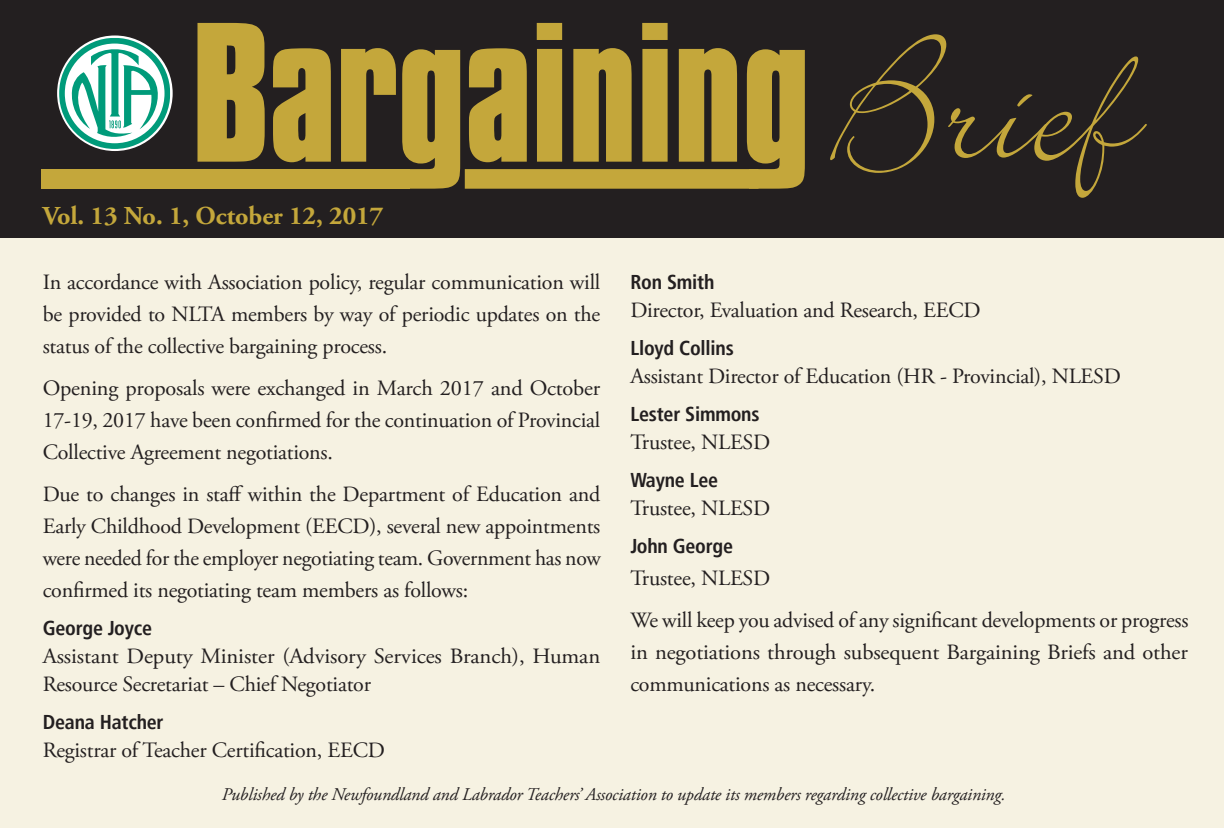
<style>
.page{position:relative;width:1224px;height:828px;background:#fff}
.page>*{position:absolute;margin:0;border:0;box-sizing:border-box;transform-origin:0 0}
.t1{font:208px "Compacta Bold Plain";letter-spacing:-.01em;color:#c4a73b}
.t2{font:700 26px "Adobe Garamond Pro";color:#c4a73b}
.t3{font:22px/32px "Adobe Garamond Pro";letter-spacing:-.01em;color:#231f20;text-align:justify}
.t4{font:700 condensed 20px "Frutiger LT Std";letter-spacing:-.01em;color:#231f20}
.t5{font:italic 18px "Adobe Garamond Pro";letter-spacing:-.01em;color:#231f20}
.s1{font-family:"Bickley Script Plain";font-size:196px}
</style>
<div class="page">
<div style="left:0;top:0;width:1223px;height:828px;background:#f6f2e2"></div>
<div style="left:0;top:0;width:1224px;height:237px;background:#231f20"></div>
<div style="left:41px;top:169px;width:369px;height:20px;background:#c4a73b"></div>
<div style="left:465px;top:169px;width:294px;height:20px;background:#c4a73b"></div>
<svg style="left:59px;top:38px;width:111px;height:111px"></svg>
<h1 class="t1" style="left:190px;top:-32px;width:946px">Bargaining<span class="s1">Brief</span></h1>
<p class="t2" style="left:43px;top:201px;width:342px">Vol. 13 No. 1, October 12, 2017</p>
<p class="t3" style="left:43px;top:267px;width:559px">In accordance with Association policy, regular communication will be provided to NLTA members by way of periodic updates on the status of the collective bargaining process.</p>
<p class="t3" style="left:43px;top:373px;width:559px">Opening proposals were exchanged in March 2017 and October 17-19, 2017 have been confirmed for the continuation of Provincial Collective Agreement negotiations.</p>
<p class="t3" style="left:43px;top:479px;width:560px">Due to changes in staff within the Department of Education and Early Childhood Development (EECD), several new appointments were needed for the employer negotiating team. Government has now confirmed its negotiating team members as follows:</p>
<p class="t4" style="left:43px;top:616px;width:111px">George Joyce</p>
<p class="t3" style="left:43px;top:643px;width:559px;line-height:28px">Assistant Deputy Minister (Advisory Services Branch), Human<br>Resource Secretariat – Chief Negotiator</p>
<p class="t4" style="left:43px;top:710px;width:122px">Deana Hatcher</p>
<p class="t3" style="left:43px;top:735px;width:344px">Registrar of Teacher Certification, EECD</p>
<p class="t4" style="left:630px;top:270px;width:86px">Ron Smith</p>
<p class="t3" style="left:630px;top:295px;width:352px">Director, Evaluation and Research, EECD</p>
<p class="t4" style="left:630px;top:336px;width:105px">Lloyd Collins</p>
<p class="t3" style="left:630px;top:361px;width:492px">Assistant Director of Education (HR - Provincial), NLESD</p>
<p class="t4" style="left:630px;top:402px;width:131px">Lester Simmons</p>
<p class="t3" style="left:630px;top:427px;width:141px">Trustee, NLESD</p>
<p class="t4" style="left:630px;top:468px;width:89px">Wayne Lee</p>
<p class="t3" style="left:630px;top:493px;width:141px">Trustee, NLESD</p>
<p class="t4" style="left:630px;top:534px;width:104px">John George</p>
<p class="t3" style="left:630px;top:558px;width:560px;line-height:42px">Trustee, NLESD<br>We will keep you advised of any significant developments or progress</p>
<p class="t3" style="left:630px;top:637px;width:559px">in negotiations through subsequent Bargaining Briefs and other communications as necessary.</p>
<p class="t5" style="left:222px;top:783px;width:785px">Published by the Newfoundland and Labrador Teachers’ Association to update its members regarding collective bargaining.</p>
</div>
